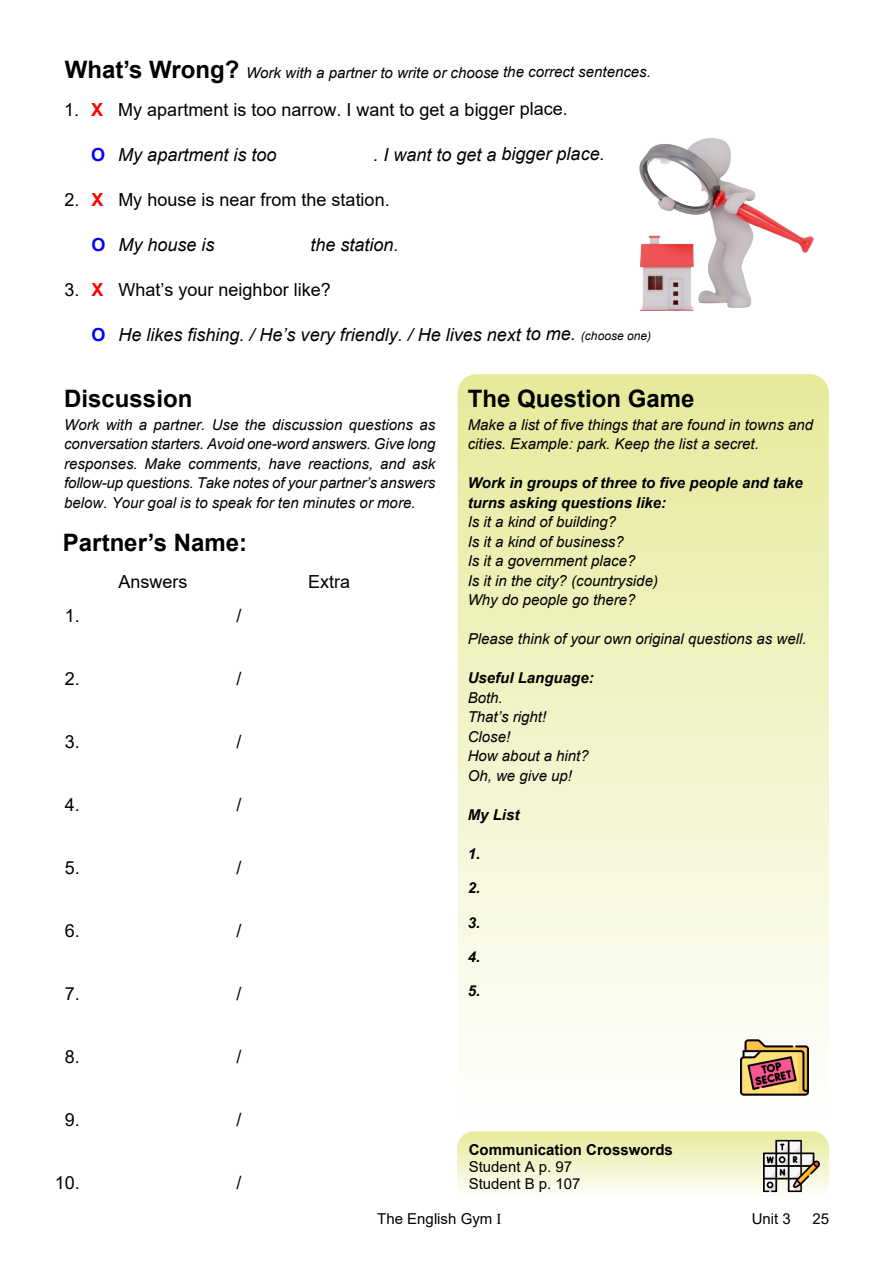
<style>
.page{position:relative;width:893px;height:1263px;background:#fff}
.page>*{position:absolute;margin:0;border:0;box-sizing:border-box;transform-origin:0 0}
.t1{font:700 24px "Arial";color:#000}
.t2{font:18px "Arial";color:#000}
.t3{font:italic 18px "Arial";color:#000}
.t4{font:italic 15px/19.5px "Arial";color:#000}
.t5{font:italic 700 15px/19.5px "Arial";color:#000}
.t6{font:15px/17.2px "Arial";color:#000}
.t7{font:700 15px "Arial";color:#000}
.s1{font-weight:700;font-style:normal;font-size:24px}
.s2{font-weight:700;color:#f00}
.s3{font-weight:700;font-style:normal;color:#00f}
.s4{font-size:12px}
.s5{font-family:"Times New Roman"}
</style>
<div class="page">
<img style="left:457px;top:374px;width:372px;height:721px">
<img style="left:740px;top:1033px;width:68px;height:63px">
<img style="left:458px;top:1131px;width:371px;height:61px">
<img style="left:763px;top:1138px;width:56px;height:55px">
<img style="left:639px;top:138px;width:175px;height:173px">
<p class="t4" style="left:65px;top:64px;width:588px"><span class="s1">What’s Wrong?</span> Work with a partner to write or choose the correct sentences.</p>
<p class="t2" style="left:64px;top:103px;width:505px">1. <span class="s2">X</span> My apartment is too narrow. I want to get a bigger place.</p>
<p class="t3" style="left:91px;top:148px;width:187px"><span class="s3">O</span> My apartment is too</p>
<p class="t3" style="left:373px;top:147px;width:233px">. I want to get a bigger place.</p>
<p class="t2" style="left:64px;top:193px;width:327px">2. <span class="s2">X</span> My house is near from the station.</p>
<p class="t3" style="left:91px;top:238px;width:125px"><span class="s3">O</span> My house is</p>
<p class="t3" style="left:311px;top:238px;width:90px">the station.</p>
<p class="t2" style="left:64px;top:283px;width:268px">3. <span class="s2">X</span> What’s your neighbor like?</p>
<p class="t3" style="left:91px;top:328px;width:561px"><span class="s3">O</span> He likes fishing. / He’s very friendly. / He lives next to me. <span class="s4">(choose one)</span></p>
<h1 class="t1" style="left:64px;top:389px;width:130px">Discussion</h1>
<p class="t4" style="left:64px;top:416px;width:373px;text-align:justify">Work with a partner. Use the discussion questions as conversation starters. Avoid one-word answers. Give long responses. Make comments, have reactions, and ask follow-up questions. Take notes of your partner’s answers below. Your goal is to speak for ten minutes or more.</p>
<h1 class="t1" style="left:63px;top:534px;width:186px">Partner’s Name:</h1>
<p class="t2" style="left:119px;top:575px;width:71px">Answers</p>
<p class="t2" style="left:65px;top:609px;width:17px">1.</p>
<p class="t2" style="left:236px;top:609px;width:7px">/</p>
<p class="t2" style="left:65px;top:672px;width:17px">2.</p>
<p class="t2" style="left:236px;top:672px;width:7px">/</p>
<p class="t2" style="left:65px;top:735px;width:17px">3.</p>
<p class="t2" style="left:236px;top:735px;width:7px">/</p>
<p class="t2" style="left:65px;top:798px;width:17px">4.</p>
<p class="t2" style="left:236px;top:798px;width:7px">/</p>
<p class="t2" style="left:65px;top:861px;width:17px">5.</p>
<p class="t2" style="left:236px;top:861px;width:7px">/</p>
<p class="t2" style="left:65px;top:924px;width:17px">6.</p>
<p class="t2" style="left:236px;top:924px;width:7px">/</p>
<p class="t2" style="left:65px;top:987px;width:17px">7.</p>
<p class="t2" style="left:236px;top:987px;width:7px">/</p>
<p class="t2" style="left:65px;top:1050px;width:17px">8.</p>
<p class="t2" style="left:236px;top:1050px;width:7px">/</p>
<p class="t2" style="left:65px;top:1113px;width:17px">9.</p>
<p class="t2" style="left:236px;top:1113px;width:7px">/</p>
<p class="t2" style="left:55px;top:1176px;width:27px">10.</p>
<p class="t2" style="left:236px;top:1176px;width:7px">/</p>
<p class="t2" style="left:308px;top:575px;width:44px">Extra</p>
<h1 class="t1" style="left:468px;top:389px;width:228px">The Question Game</h1>
<p class="t4" style="left:468px;top:416px;width:347px">Make a list of five things that are found in towns and cities. Example: park. Keep the list a secret.</p>
<p class="t5" style="left:468px;top:475px;width:337px">Work in groups of three to five people and take turns asking questions like:</p>
<p class="t4" style="left:468px;top:514px;width:192px">Is it a kind of building?<br>Is it a kind of business?<br>Is it a government place?<br>Is it in the city? (countryside)<br>Why do people go there?</p>
<p class="t4" style="left:468px;top:631px;width:340px">Please think of your own original questions as well.</p>
<p class="t5" style="left:468px;top:670px;width:127px">Useful Language:</p>
<p class="t4" style="left:468px;top:689px;width:123px">Both.<br>That’s right!<br>Close!<br>How about a hint?<br>Oh, we give up!</p>
<p class="t5" style="left:468px;top:806px;width:53px">My List</p>
<p class="t5" style="left:468px;top:845px;width:14px">1.</p>
<p class="t5" style="left:468px;top:880px;width:14px">2.</p>
<p class="t5" style="left:468px;top:914px;width:14px">3.</p>
<p class="t5" style="left:468px;top:948px;width:14px">4.</p>
<p class="t5" style="left:468px;top:983px;width:14px">5.</p>
<p class="t7" style="left:469px;top:1144px;width:206px">Communication Crosswords</p>
<p class="t6" style="left:469px;top:1159px;width:113px">Student A p. 97<br>Student B p. 107</p>
<p class="t6" style="left:377px;top:1211px;width:126px">The English Gym <span class="s5">I</span></p>
<p class="t6" style="left:752px;top:1211px;width:41px">Unit 3</p>
<p class="t6" style="left:812px;top:1211px;width:18px">25</p>
</div>
